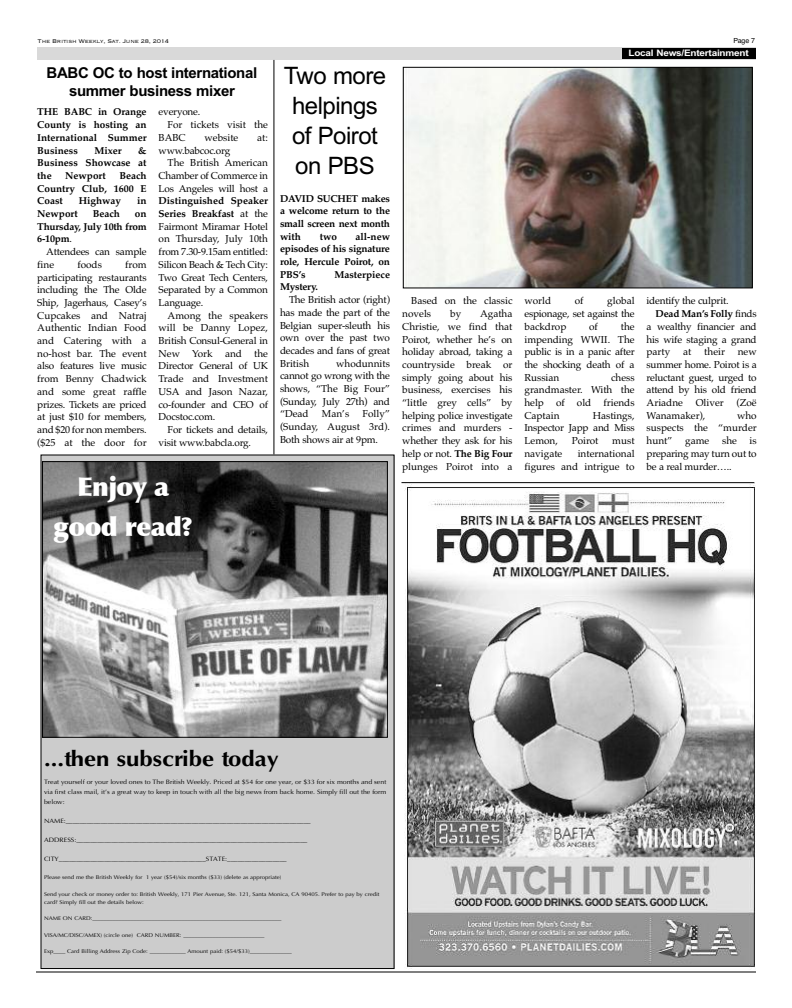
<style>
.page{position:relative;width:792px;height:1008px;background:#fff}
.page>*{position:absolute;margin:0;border:0;box-sizing:border-box;transform-origin:0 0}
.t1{font:900 26px/39.8px "Optima";letter-spacing:-.025em;color:#fff;text-align:center}
.t2{font:24px/30px "Arial";letter-spacing:-.02em;color:#000;text-align:center}
.t3{font:700 21.6px "Optima";color:#000;scale:1.11 1}
.t4{font:700 15px/18.8px "Arial";letter-spacing:-.02em;color:#000;text-align:center}
.t5{font:10px/12.7px "Palatino";letter-spacing:-.02em;color:#000;text-align:justify}
.t6{font:700 10px/12.7px "Palatino";color:#000;text-align:justify}
.t7{font:10px/12.7px "Palatino";color:#000}
.t8{font:700 10px "Palatino";letter-spacing:-.02em;color:#000}
.t9{font:700 9px "Arial";letter-spacing:-.02em;color:#fff;scale:1.11 1}
.t10{font:300 7px "Copperplate";letter-spacing:-.035em;color:#000}
.t11{font:7px "Helvetica";color:#000}
.t12{font:6.3px/9.6px "Optima";color:#000;text-align:justify;scale:1.11 1}
.t13{font:5.4px/8.2px "Optima";color:#000;scale:1.11 1}
.s1{font-weight:700}
.s2{font-weight:400}
</style>
<div class="page">
<hr style="left:36px;top:972px;width:720px;height:1px;background:#000">
<div style="left:37px;top:47px;width:719px;height:12px;background:#d9d9d9"></div>
<div style="left:622px;top:48px;width:133px;height:11px;background:#000"></div>
<div style="left:41px;top:455px;width:353px;height:514px;background:#ccc"></div>
<img style="left:44px;top:463px;width:342px;height:273px">
<div style="left:42px;top:461px;width:346px;height:277px;border:1px solid #000"></div>
<img style="left:405px;top:484px;width:351px;height:485px">
<hr style="left:401px;top:482px;width:353px;height:1px;background:#000">
<img style="left:405px;top:69px;width:346px;height:217px">
<div style="left:403px;top:67px;width:350px;height:221px;border:1px solid #000"></div>
<hr style="left:274px;top:60px;width:1px;height:394px;background:#000">
<p class="t10" style="left:38px;top:36px;width:133px">The British Weekly, Sat. June 28, 2014</p>
<p class="t11" style="left:733px;top:36px;width:23px">Page 7</p>
<p class="t9" style="left:629px;top:47px;width:110px">Local News/Entertainment</p>
<h3 class="t4" style="left:47px;top:63px;width:212px">BABC OC to host international summer business mixer</h3>
<h2 class="t2" style="left:284px;top:61px;width:104px">Two more helpings of Poirot on PBS</h2>
<p class="t6" style="left:37px;top:106px;width:111px">THE BABC in Orange County is hosting an International Summer Business</p>
<p class="t5" style="left:159px;top:106px;width:43px">everyone.</p>
<p class="t7" style="left:168px;top:118px;width:102px">For tickets visit the</p>
<p class="t5" style="left:159px;top:131px;width:29px">BABC</p>
<p class="t7" style="left:205px;top:131px;width:35px">website</p>
<p class="t5" style="left:257px;top:131px;width:12px">at:</p>
<p class="t5" style="left:159px;top:144px;width:73px">www.babcoc.org</p>
<p class="t5" style="left:168px;top:156px;width:102px">The British American</p>
<p class="t5" style="left:159px;top:169px;width:111px">Chamber of Commerce in</p>
<p class="t5" style="left:159px;top:182px;width:111px">Los Angeles will host a</p>
<p class="t5" style="left:159px;top:195px;width:111px"><span class="s1">Distinguished Speaker Series Breakfast</span> at the Fairmont Miramar Hotel on Thursday, July 10th from 7.30-9.15am entitled:<br>Silicon Beach &amp; Tech City:<br>Two Great Tech Centers, Separated by a Common Language.</p>
<p class="t5" style="left:159px;top:309px;width:111px;text-indent:9px">Among the speakers will be Danny Lopez, British Consul-General in New York and the Director General of UK Trade and Investment USA and Jason Nazar, co-founder and CEO of Docstoc.com.</p>
<p class="t5" style="left:159px;top:423px;width:111px;text-indent:9px">For tickets and details, visit www.babcla.org.</p>
<p class="t6" style="left:94px;top:144px;width:29px">Mixer</p>
<p class="t6" style="left:37px;top:144px;width:111px;text-indent:101px">&amp; Business Showcase at the</p>
<p class="t6" style="left:37px;top:169px;width:111px;text-indent:82px">Beach Country Club, 1600 E Coast</p>
<p class="t6" style="left:65px;top:169px;width:42px">Newport</p>
<p class="t6" style="left:280px;top:192px;width:112px">DAVID SUCHET makes a welcome return to the small screen next month with</p>
<p class="t6" style="left:79px;top:195px;width:44px">Highway</p>
<p class="t6" style="left:137px;top:195px;width:11px">in</p>
<p class="t6" style="left:37px;top:207px;width:42px">Newport</p>
<p class="t6" style="left:93px;top:207px;width:29px">Beach</p>
<p class="t6" style="left:37px;top:207px;width:111px;text-indent:98px">on Thursday, July 10th from 6-10pm<span class="s2">.</span></p>
<p class="t5" style="left:37px;top:245px;width:111px;text-indent:9px">Attendees can sample fine</p>
<p class="t6" style="left:280px;top:230px;width:112px;text-indent:76px">all-new episodes of his signature role, Hercule Poirot, on PBS’s</p>
<p class="t6" style="left:320px;top:230px;width:19px">two</p>
<p class="t5" style="left:37px;top:258px;width:111px;text-indent:88px">from participating restaurants including the The Olde Ship, Jagerhaus, Casey’s Cupcakes and Natraj Authentic Indian Food and Catering with a no-host bar. The event also features live music from Benny Chadwick and some great raffle prizes. Tickets are priced at just $10 for members, and $20 for non members. ($25 at the door for</p>
<p class="t5" style="left:77px;top:258px;width:26px">foods</p>
<p class="t6" style="left:334px;top:268px;width:57px">Masterpiece</p>
<p class="t8" style="left:280px;top:281px;width:39px">Mystery.</p>
<p class="t5" style="left:280px;top:293px;width:112px;text-indent:9px">The British actor (right) has made the part of the Belgian super-sleuth his own over the past two decades and fans of great British</p>
<p class="t5" style="left:280px;top:357px;width:112px;text-indent:56px">whodunnits cannot go wrong with the shows, “The Big Four” (Sunday, July 27th) and “Dead</p>
<p class="t5" style="left:280px;top:408px;width:112px;text-indent:83px">Folly” (Sunday, August 3rd).<br>Both shows air at 9pm.</p>
<p class="t5" style="left:322px;top:408px;width:29px">Man’s</p>
<h1 class="t1" style="left:54px;top:467px;width:140px">Enjoy a good read?</h1>
<p class="t7" style="left:402px;top:295px;width:112px;text-indent:9px">Based on the classic novels</p>
<p class="t5" style="left:402px;top:307px;width:112px;text-indent:78px">Agatha Christie, we find that Poirot, whether he’s on holiday abroad, taking a countryside break or simply going about his business, exercises his “little grey cells” by helping police investigate crimes and murders - whether they ask for his help or not. <span class="s1">The Big Four </span>plunges Poirot into a</p>
<p class="t5" style="left:450px;top:307px;width:13px">by</p>
<p class="t5" style="left:524px;top:295px;width:112px;text-indent:83px">global espionage, set against the backdrop</p>
<p class="t5" style="left:524px;top:295px;width:28px">world</p>
<p class="t5" style="left:575px;top:295px;width:10px">of</p>
<p class="t5" style="left:524px;top:320px;width:112px;text-indent:96px">the impending WWII. The public is in a panic after the shocking death of a Russian</p>
<p class="t5" style="left:589px;top:320px;width:10px">of</p>
<p class="t5" style="left:524px;top:371px;width:112px;text-indent:87px">chess grandmaster. With the help of old friends Captain</p>
<p class="t5" style="left:524px;top:409px;width:112px;text-indent:68px">Hastings, Inspector Japp and Miss Lemon,</p>
<p class="t5" style="left:572px;top:434px;width:28px">Poirot</p>
<p class="t5" style="left:612px;top:434px;width:24px">must</p>
<p class="t7" style="left:524px;top:447px;width:112px;text-align:right">international<br>figures and intrigue to</p>
<p class="t7" style="left:524px;top:447px;width:39px">navigate</p>
<p class="t5" style="left:647px;top:295px;width:84px">identify the culprit.</p>
<p class="t8" style="left:656px;top:308px;width:103px">Dead Man’s Folly <span class="s2">finds</span></p>
<p class="t5" style="left:647px;top:320px;width:112px">a wealthy financier and</p>
<p class="t5" style="left:647px;top:333px;width:112px">his wife staging a grand</p>
<p class="t5" style="left:647px;top:345px;width:25px">party</p>
<p class="t5" style="left:683px;top:345px;width:10px">at</p>
<p class="t5" style="left:704px;top:345px;width:22px">their</p>
<p class="t5" style="left:647px;top:345px;width:112px;text-indent:91px">new summer home. Poirot is a reluctant guest, urged to attend by his old friend Ariadne</p>
<p class="t5" style="left:696px;top:396px;width:30px">Oliver</p>
<p class="t5" style="left:737px;top:396px;width:22px">(Zoë</p>
<p class="t7" style="left:647px;top:409px;width:60px">Wanamaker),</p>
<p class="t5" style="left:647px;top:409px;width:112px;text-indent:91px">who suspects the “murder hunt”</p>
<p class="t5" style="left:685px;top:434px;width:26px">game</p>
<p class="t5" style="left:722px;top:434px;width:16px">she</p>
<p class="t5" style="left:647px;top:434px;width:112px;text-indent:103px">is preparing may turn out to be a real murder…..</p>
<h3 class="t3" style="left:44px;top:746px;width:213px">...then subscribe today</h3>
<p class="t12" style="left:44px;top:778px;width:310px">Treat yourself or your loved ones to The British Weekly. Priced at $54 for one year, or $33 for six months and sent via first class mail, it’s a great way to keep in touch with all the big news from back home. Simply fill out the form below:</p>
<p class="t12" style="left:44px;top:816px;width:242px">NAME:______________________________________________________________________</p>
<p class="t12" style="left:44px;top:835px;width:239px">ADDRESS:__________________________________________________________________</p>
<p class="t12" style="left:44px;top:854px;width:220px">CITY__________________________________________STATE:_________________</p>
<p class="t13" style="left:44px;top:874px;width:216px">Please send me the British Weekly for 1 year ($54)/six months ($33) (delete as appropriate)</p>
<p class="t13" style="left:44px;top:890px;width:304px">Send your check or money order to: British Weekly, 171 Pier Avenue, Ste. 121, Santa Monica, CA 90405. Prefer to pay by credit card? Simply fill out the details below:</p>
<p class="t13" style="left:44px;top:915px;width:215px">NAME ON CARD:_______________________________________________________________</p>
<p class="t13" style="left:44px;top:931px;width:200px">VISA/MC/DISC/AMEX) (circle one) CARD NUMBER: ___________________________</p>
<p class="t13" style="left:44px;top:947px;width:225px">Exp____ Card Billing Address Zip Code: ____________ Amount paid: ($54/$33)______________</p>
</div>
